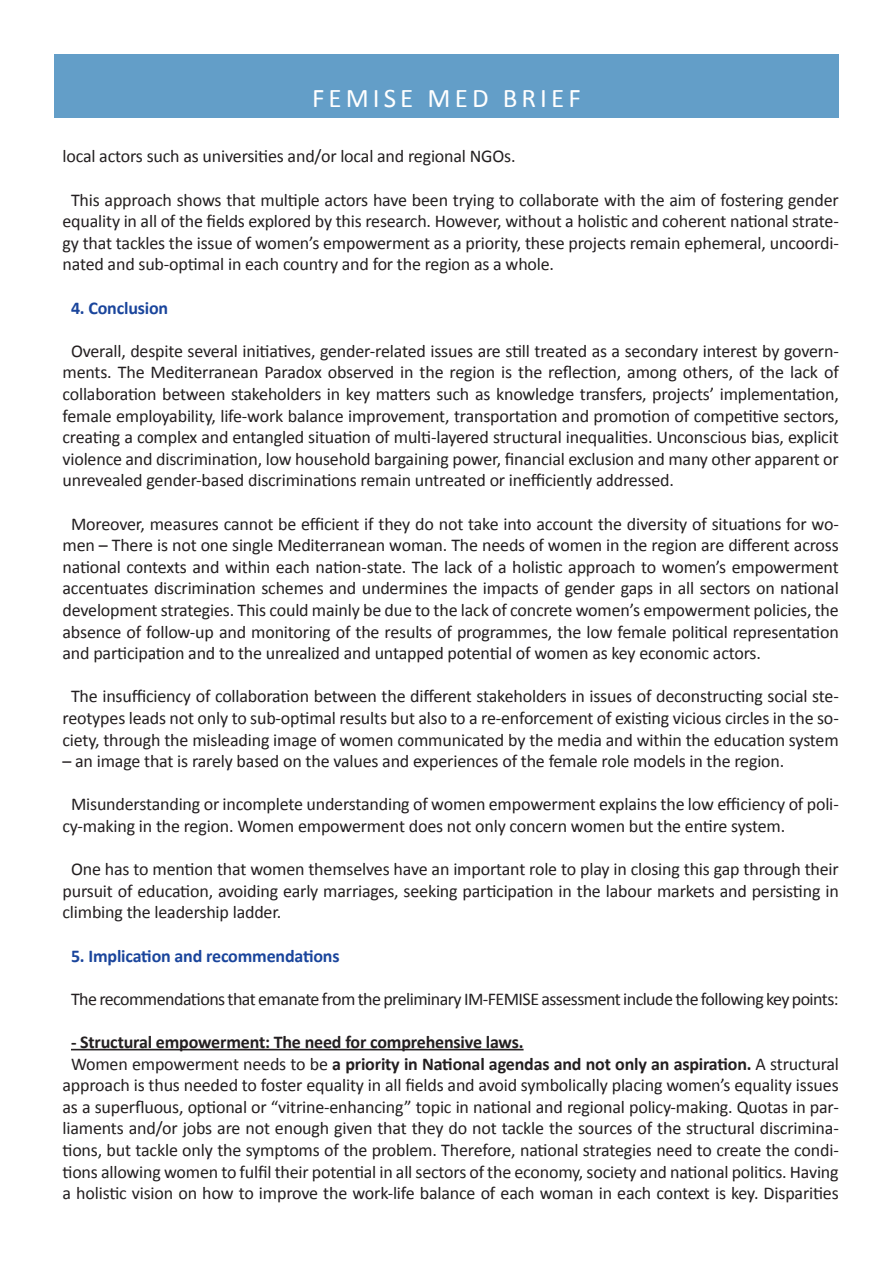
<style>
.page{position:relative;width:893px;height:1263px;background:#fff}
.page>*{position:absolute;margin:0;border:0;box-sizing:border-box;transform-origin:0 0}
.t1{font:27px "Calibri";letter-spacing:.15em;color:#fff}
.t2{font:18px/21.6px "Calibri";letter-spacing:-.01em;color:#231f20;text-align:justify}
.t3{font:18px "Calibri";letter-spacing:-.03em;color:#231f20}
.t4{font:700 18px "Calibri";letter-spacing:-.01em;color:#231f20}
.t5{font:700 18px "Calibri";letter-spacing:-.01em;color:#1a459c}
.s1{font-weight:700}
</style>
<div class="page">
<hr style="left:71px;top:1049px;width:453px;height:1px;background:#231f20">
<div style="left:54px;top:54px;width:785px;height:64px;background:#639ec8"></div>
<p class="t1" style="left:312px;top:81px;width:270px">FEMISE MED BRIEF</p>
<p class="t2" style="left:63px;top:146px;width:454px">local actors such as universities and/or local and regional NGOs.</p>
<p class="t2" style="left:63px;top:189px;width:778px;text-indent:9px">This approach shows that multiple actors have been trying to collaborate with the aim of fostering gender equality in all of the fields explored by this research. However, without a holistic and coherent national strate&shy;gy that tackles the issue of women’s empowerment as a priority, these projects remain ephemeral, uncoordi&shy;nated and sub-optimal in each country and for the region as a whole.</p>
<p class="t5" style="left:71px;top:296px;width:99px">4. Conclusion</p>
<p class="t2" style="left:63px;top:340px;width:778px;text-indent:9px">Overall, despite several initiatives, gender-related issues are still treated as a secondary interest by govern&shy;ments. The Mediterranean Paradox observed in the region is the reflection, among others, of the lack of collaboration between stakeholders in key matters such as knowledge transfers, projects’ implementation, female employability, life-work balance improvement, transportation and promotion of competitive sectors, creating a complex and entangled situation of multi-layered structural inequalities. Unconscious bias, explicit violence and discrimination, low household bargaining power, financial exclusion and many other apparent or unrevealed gender-based discriminations remain untreated or inefficiently addressed.</p>
<p class="t2" style="left:63px;top:513px;width:778px;text-indent:9px">Moreover, measures cannot be efficient if they do not take into account the diversity of situations for wo&shy;men – There is not one single Mediterranean woman. The needs of women in the region are different across national contexts and within each nation-state. The lack of a holistic approach to women’s empowerment accentuates discrimination schemes and undermines the impacts of gender gaps in all sectors on national development strategies. This could mainly be due to the lack of concrete women’s empowerment policies, the absence of follow-up and monitoring of the results of programmes, the low female political representation and participation and to the unrealized and untapped potential of women as key economic actors.</p>
<p class="t2" style="left:63px;top:686px;width:778px;text-align:center">The insufficiency of collaboration between the different stakeholders in issues of deconstructing social ste&shy;reotypes leads not only to sub-optimal results but also to a re-enforcement of existing vicious circles in the so&shy;ciety, through the misleading image of women communicated by the media and within the education system</p>
<p class="t2" style="left:63px;top:750px;width:723px">– an image that is rarely based on the values and experiences of the female role models in the region.</p>
<p class="t2" style="left:63px;top:794px;width:778px;text-indent:9px">Misunderstanding or incomplete understanding of women empowerment explains the low efficiency of poli&shy;cy-making in the region. Women empowerment does not only concern women but the entire system.</p>
<p class="t2" style="left:63px;top:858px;width:778px;text-indent:9px">One has to mention that women themselves have an important role to play in closing this gap through their pursuit of education, avoiding early marriages, seeking participation in the labour markets and persisting in climbing the leadership ladder.</p>
<p class="t5" style="left:71px;top:944px;width:270px">5. Implication and recommendations</p>
<p class="t3" style="left:71px;top:987px;width:769px">The recommendations that emanate from the preliminary IM-FEMISE assessment include the following key points:</p>
<p class="t4" style="left:71px;top:1030px;width:454px">- Structural empowerment: The need for comprehensive laws.</p>
<p class="t2" style="left:63px;top:1053px;width:778px;text-align:center">Women empowerment needs to be <span class="s1">a priority in National agendas and not only an aspiration.</span> A structural approach is thus needed to foster equality in all fields and avoid symbolically placing women’s equality issues as a superfluous, optional or “vitrine-enhancing” topic in national and regional policy-making. Quotas in par&shy;liaments and/or jobs are not enough given that they do not tackle the sources of the structural discrimina&shy;tions, but tackle only the symptoms of the problem. Therefore, national strategies need to create the condi&shy;tions allowing women to fulfil their potential in all sectors of the economy, society and national politics. Having a holistic vision on how to improve the work-life balance of each woman in each context is key. Disparities</p>
</div>
